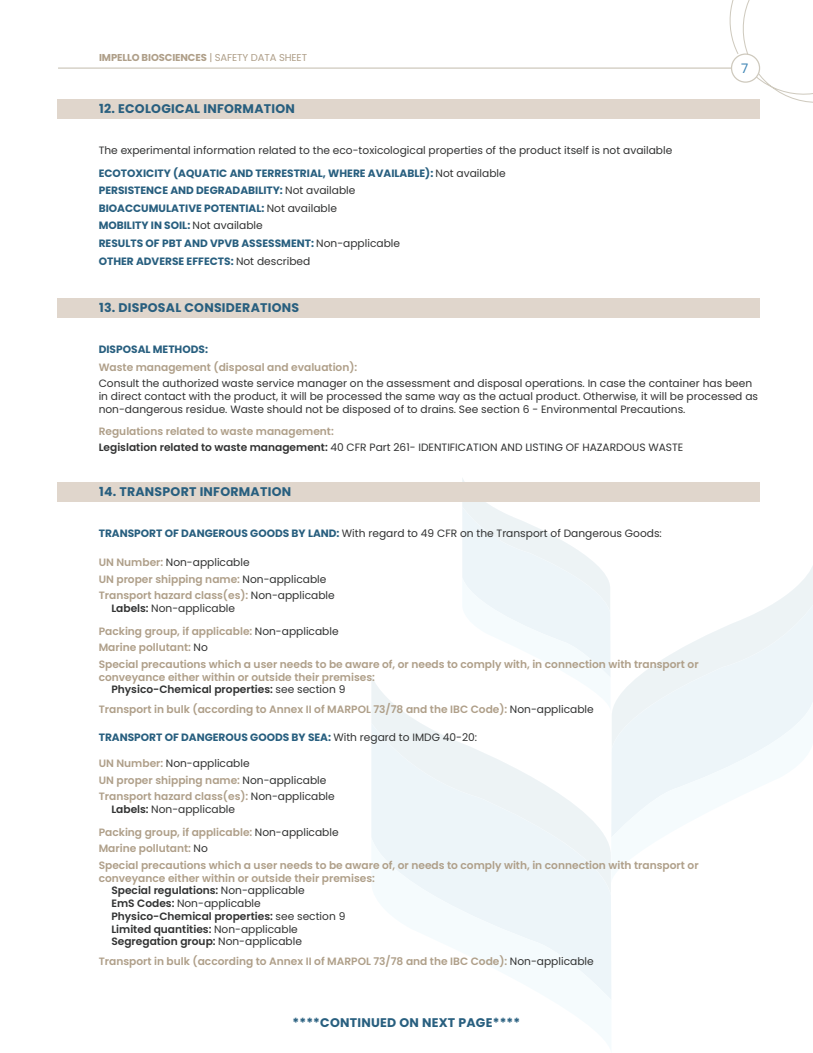
<style>
.page{position:relative;width:813px;height:1053px;background:#fff}
.page>*{position:absolute;margin:0;border:0;box-sizing:border-box;transform-origin:0 0}
.t1{font:13.12px "Poppins";color:#3d84b4}
.t2{font:700 12.5px "Poppins";letter-spacing:.02em;color:#285f7f}
.t3{font:10.62px/12.8px "Poppins";color:#313232}
.t4{font:600 10.62px/16.6px "Poppins";color:#af9f89}
.t5{font:700 10.62px/17.6px "Poppins";color:#285f7f}
.t6{font:600 10.62px/12.8px "Poppins";color:#313232}
.t7{font:700 10px "Poppins";letter-spacing:-.01em;color:#af9f89}
.s1{font-weight:400}
.s2{font-weight:400;color:#313232}
.s3{font-weight:600;color:#af9f89}
.s4{font-weight:600}
.s5{font-weight:700;color:#285f7f}
.s6{color:#313232}
.s7{color:#af9f89}
</style>
<div class="page">
<svg style="left:371px;top:676px;width:47px;height:46px"></svg>
<svg style="left:371px;top:722px;width:234px;height:115px;fill:#edf5f9"></svg>
<svg style="left:372px;top:837px;width:239px;height:162px;fill:#edf5f9"></svg>
<svg style="left:774px;top:568px;width:38px;height:36px"></svg>
<svg style="left:617px;top:604px;width:195px;height:96px;fill:#edf5f9"></svg>
<svg style="left:609px;top:700px;width:203px;height:184px;fill:#f5fbfd"></svg>
<svg style="left:462px;top:478px;width:149px;height:234px"></svg>
<svg style="left:729px;top:1px;width:83px;height:101px"></svg>
<hr style="left:58px;top:67px;width:673px;height:2px;background:#cec9bd">
<div style="left:731px;top:54px;width:28px;height:28px;background:#fff;border-radius:50%"></div>
<div style="left:730px;top:53px;width:29px;height:30px;border:1px solid #cec9bd;border-radius:50%"></div>
<div style="left:57px;top:99px;width:702px;height:19px;background:#e0d6cc"></div>
<div style="left:57px;top:298px;width:702px;height:19px;background:#e0d6cc"></div>
<div style="left:57px;top:482px;width:702px;height:20px;background:#e0d6cc"></div>
<p class="t7" style="left:99px;top:51px;width:209px">IMPELLO BIOSCIENCES <span class="s1">| SAFETY DATA SHEET</span></p>
<p class="t2" style="left:99px;top:101px;width:197px">12. ECOLOGICAL INFORMATION</p>
<p class="t3" style="left:99px;top:143px;width:574px">The experimental information related to the eco-toxicological properties of the product itself is not available</p>
<p class="t5" style="left:99px;top:182px;width:303px">PERSISTENCE AND DEGRADABILITY: <span class="s2">Not available </span>BIOACCUMULATIVE POTENTIAL: <span class="s2">Not available<br></span>MOBILITY IN SOIL: <span class="s2">Not available<br></span>RESULTS OF PBT AND VPVB ASSESSMENT: <span class="s2">Non-applicable </span>OTHER ADVERSE EFFECTS: <span class="s2">Not described</span></p>
<p class="t5" style="left:99px;top:164px;width:408px">ECOTOXICITY (AQUATIC AND TERRESTRIAL, WHERE AVAILABLE): <span class="s2">Not available</span></p>
<p class="t1" style="left:740px;top:61px;width:9px">7</p>
<p class="t2" style="left:99px;top:300px;width:201px">13. DISPOSAL CONSIDERATIONS</p>
<p class="t5" style="left:99px;top:340px;width:111px">DISPOSAL METHODS:</p>
<p class="t4" style="left:99px;top:359px;width:260px">Waste management (disposal and evaluation):</p>
<p class="t3" style="left:99px;top:377px;width:660px">Consult the authorized waste service manager on the assessment and disposal operations. In case the container has been in direct contact with the product, it will be processed the same way as the actual product. Otherwise, it will be processed as non-dangerous residue. Waste should not be disposed of to drains. See section 6 - Environmental Precautions.</p>
<p class="t3" style="left:99px;top:423px;width:586px;line-height:15.6px"><span class="s3">Regulations related to waste management:<br></span><span class="s4">Legislation related to waste management:</span> 40 CFR Part 261- IDENTIFICATION AND LISTING OF HAZARDOUS WASTE</p>
<p class="t2" style="left:99px;top:484px;width:193px">14. TRANSPORT INFORMATION</p>
<p class="t3" style="left:99px;top:527px;width:564px"><span class="s5">TRANSPORT OF DANGEROUS GOODS BY LAND:</span> With regard to 49 CFR on the Transport of Dangerous Goods:</p>
<p class="t4" style="left:99px;top:554px;width:237px">UN Number: <span class="s2">Non-applicable<br></span>UN proper shipping name: <span class="s2">Non-applicable<br></span>Transport hazard class(es): <span class="s2">Non-applicable</span></p>
<p class="t3" style="left:99px;top:596px;width:241px;line-height:22.8px;text-indent:13px"><span class="s4">Labels:</span> Non-applicable<br><span class="s3">Packing group, if applicable:</span> Non-applicable</p>
<p class="t4" style="left:99px;top:639px;width:601px">Marine pollutant: <span class="s2">No<br></span>Special precautions which a user needs to be aware of, or needs to comply with, in connection with transport or</p>
<p class="t4" style="left:111px;top:670px;width:265px;line-height:12.8px;text-indent:-13px">conveyance either within or outside their premises:<br><span class="s6">Physico-Chemical properties:</span> <span class="s2">see section 9</span></p>
<p class="t4" style="left:99px;top:700px;width:496px">Transport in bulk (according to Annex II of MARPOL 73/78 and the IBC Code): <span class="s2">Non-applicable</span></p>
<p class="t5" style="left:99px;top:728px;width:379px">TRANSPORT OF DANGEROUS GOODS BY SEA: <span class="s2">With regard to IMDG 40-20:</span></p>
<p class="t4" style="left:99px;top:754px;width:237px">UN Number: <span class="s2">Non-applicable<br></span>UN proper shipping name: <span class="s2">Non-applicable<br></span>Transport hazard class(es): <span class="s2">Non-applicable</span></p>
<p class="t3" style="left:99px;top:797px;width:241px;line-height:22.8px;text-indent:13px"><span class="s4">Labels:</span> Non-applicable<br><span class="s3">Packing group, if applicable:</span> Non-applicable</p>
<p class="t4" style="left:99px;top:840px;width:601px">Marine pollutant: <span class="s2">No<br></span>Special precautions which a user needs to be aware of, or needs to comply with, in connection with transport or</p>
<p class="t6" style="left:111px;top:871px;width:265px;text-indent:-13px"><span class="s7">conveyance either within or outside their premises:<br></span>Special regulations: <span class="s1">Non-applicable<br></span>EmS Codes: <span class="s1">Non-applicable<br></span>Physico-Chemical properties: <span class="s1">see section 9<br></span>Limited quantities: <span class="s1">Non-applicable<br></span>Segregation group: <span class="s1">Non-applicable</span></p>
<p class="t4" style="left:99px;top:952px;width:496px">Transport in bulk (according to Annex II of MARPOL 73/78 and the IBC Code): <span class="s2">Non-applicable</span></p>
<p class="t2" style="left:292px;top:1015px;width:229px">****CONTINUED ON NEXT PAGE****</p>
</div>
